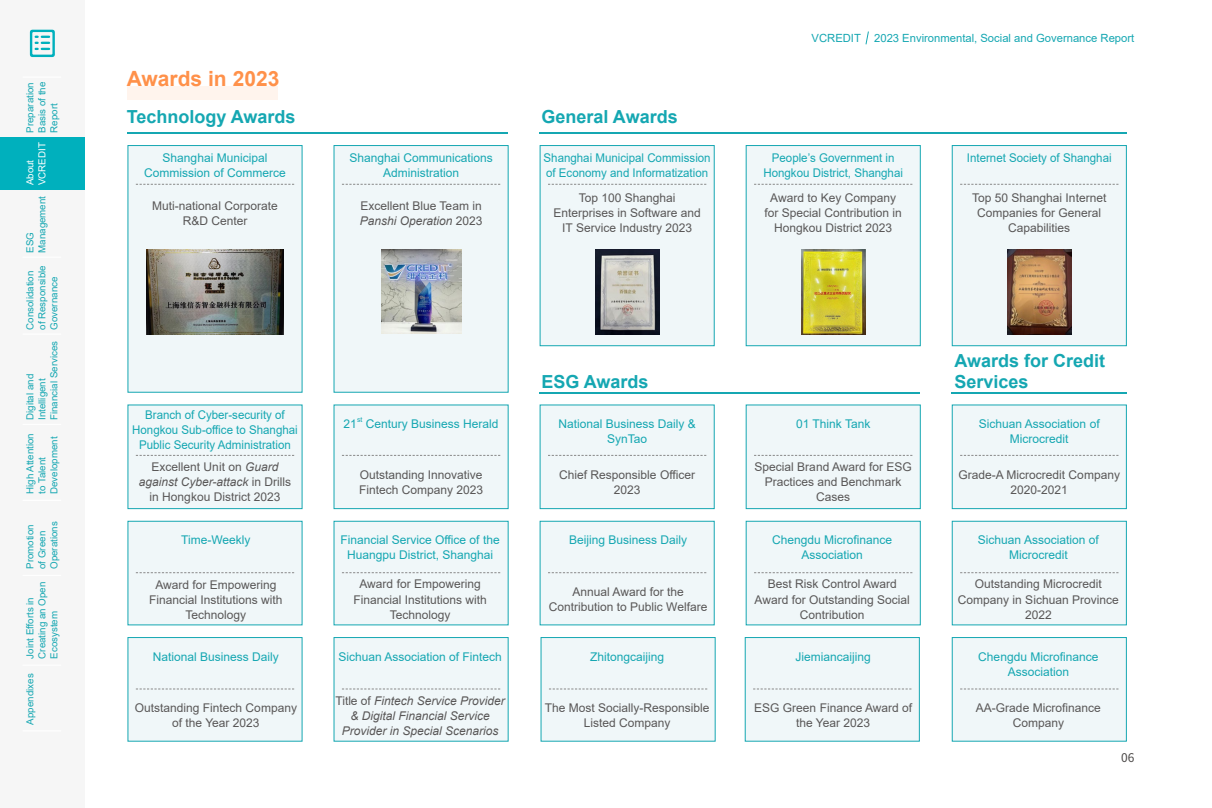
<style>
.page{position:relative;width:1212px;height:808px;background:#fff}
.page>*{position:absolute;margin:0;border:0;box-sizing:border-box;transform-origin:0 0}
.t1{font:700 21px "Arial";color:#ff914a}
.t2{font:700 18px/21px "Arial";color:#15a7b2}
.t3{font:12px/15px "Arial";color:#595757;text-align:center}
.t4{font:12px/15px "Arial";color:#15a7b2;text-align:center}
.t5{font:12px/15px "Arial";color:#15a7b2;text-align:center;scale:.96 1}
.t6{font:italic 12px/15px "Arial";color:#595757;text-align:center}
.t7{font:12px "Source Han Sans CN";color:#4c4948}
.t8{font:11.25px "Arial";color:#15a7b2}
.t9{font:9.75px/12px "Arial";color:#15a7b2}
.t10{font:9.75px/12px "Arial";color:#fff}
.t11{font:7.05px "Arial";color:#15a7b2}
.s1{font-style:italic}
.s2{font-style:normal}
</style>
<div class="page">
<div style="left:0;top:0;width:85px;height:808px;background:#f6f6f6"></div>
<div style="left:0;top:137px;width:85px;height:53px;background:#00b0bd"></div>
<svg style="left:30px;top:30px;width:25px;height:27px"></svg>
<hr style="left:23px;top:77px;width:38px;height:1px;background:#fff">
<hr style="left:23px;top:257px;width:38px;height:1px;background:#fff">
<hr style="left:23px;top:334px;width:38px;height:1px;background:#fff">
<hr style="left:23px;top:424px;width:38px;height:1px;background:#fff">
<hr style="left:23px;top:500px;width:38px;height:1px;background:#fff">
<hr style="left:23px;top:575px;width:38px;height:1px;background:#fff">
<hr style="left:23px;top:664px;width:38px;height:2px;background:#fff">
<hr style="left:23px;top:730px;width:38px;height:1px;background:#fff">
<svg style="left:865px;top:31px;width:4px;height:14px"></svg>
<div style="left:127px;top:86px;width:151px;height:13px;background:#fff4ed"></div>
<div style="left:334px;top:405px;width:174px;height:104px;background:#f0f7f9;border:1px solid #15a7b2"></div>
<div style="left:746px;top:405px;width:175px;height:104px;background:#f0f7f9;border:1px solid #15a7b2"></div>
<div style="left:952px;top:405px;width:175px;height:104px;background:#f0f7f9;border:1px solid #15a7b2"></div>
<div style="left:334px;top:521px;width:174px;height:104px;background:#f0f7f9;border:1px solid #15a7b2"></div>
<div style="left:746px;top:521px;width:175px;height:104px;background:#f0f7f9;border:1px solid #15a7b2"></div>
<div style="left:952px;top:521px;width:175px;height:104px;background:#f0f7f9;border:1px solid #15a7b2"></div>
<div style="left:128px;top:405px;width:174px;height:104px;background:#f0f7f9;border:1px solid #15a7b2"></div>
<div style="left:540px;top:405px;width:174px;height:104px;background:#f0f7f9;border:1px solid #15a7b2"></div>
<div style="left:128px;top:521px;width:174px;height:104px;background:#f0f7f9;border:1px solid #15a7b2"></div>
<div style="left:540px;top:521px;width:174px;height:104px;background:#f0f7f9;border:1px solid #15a7b2"></div>
<svg style="left:136px;top:455px;width:158px;height:1px"></svg>
<svg style="left:548px;top:455px;width:158px;height:1px"></svg>
<svg style="left:342px;top:455px;width:158px;height:1px"></svg>
<svg style="left:754px;top:455px;width:158px;height:1px"></svg>
<svg style="left:960px;top:455px;width:158px;height:1px"></svg>
<svg style="left:136px;top:572px;width:158px;height:1px"></svg>
<svg style="left:548px;top:572px;width:158px;height:1px"></svg>
<svg style="left:342px;top:572px;width:158px;height:1px"></svg>
<svg style="left:754px;top:572px;width:158px;height:1px"></svg>
<svg style="left:960px;top:572px;width:158px;height:1px"></svg>
<hr style="left:540px;top:393px;width:380px;height:1px;background:#15a7b2">
<hr style="left:952px;top:393px;width:175px;height:1px;background:#15a7b2">
<div style="left:334px;top:637px;width:174px;height:104px;background:#f0f7f9;border:1px solid #15a7b2"></div>
<div style="left:952px;top:637px;width:175px;height:104px;background:#f0f7f9;border:1px solid #15a7b2"></div>
<div style="left:128px;top:637px;width:174px;height:104px;background:#f0f7f9;border:1px solid #15a7b2"></div>
<svg style="left:136px;top:689px;width:158px;height:1px"></svg>
<svg style="left:342px;top:689px;width:158px;height:1px"></svg>
<svg style="left:960px;top:689px;width:158px;height:1px"></svg>
<div style="left:745px;top:637px;width:175px;height:104px;background:#f0f7f9;border:1px solid #15a7b2"></div>
<svg style="left:753px;top:689px;width:158px;height:1px"></svg>
<div style="left:541px;top:637px;width:174px;height:104px;background:#f0f7f9;border:1px solid #15a7b2"></div>
<svg style="left:549px;top:689px;width:158px;height:1px"></svg>
<div style="left:540px;top:145px;width:174px;height:201px;background:#f0f7f9;border:1px solid #15a7b2"></div>
<div style="left:746px;top:145px;width:175px;height:201px;background:#f0f7f9;border:1px solid #15a7b2"></div>
<div style="left:952px;top:145px;width:175px;height:201px;background:#f0f7f9;border:1px solid #15a7b2"></div>
<svg style="left:548px;top:184px;width:158px;height:1px"></svg>
<svg style="left:754px;top:184px;width:158px;height:1px"></svg>
<svg style="left:960px;top:184px;width:158px;height:1px"></svg>
<img style="left:595px;top:250px;width:64px;height:84px">
<div style="left:334px;top:145px;width:174px;height:248px;background:#f0f7f9;border:1px solid #15a7b2"></div>
<div style="left:128px;top:145px;width:174px;height:248px;background:#f0f7f9;border:1px solid #15a7b2"></div>
<img style="left:147px;top:250px;width:136px;height:85px">
<img style="left:381px;top:250px;width:80px;height:84px">
<svg style="left:136px;top:184px;width:158px;height:1px"></svg>
<svg style="left:342px;top:184px;width:158px;height:1px"></svg>
<hr style="left:540px;top:132px;width:587px;height:2px;background:#15a7b2">
<img style="left:1007px;top:250px;width:64px;height:85px">
<img style="left:801px;top:250px;width:64px;height:85px">
<hr style="left:128px;top:132px;width:380px;height:2px;background:#15a7b2">
<p class="t9" style="left:24px;top:133px;width:52px;text-align:justify;rotate:-90deg">Preparation Basis of the Report</p>
<p class="t10" style="left:24px;top:185px;width:44px;rotate:-90deg">About<br>VCREDIT</p>
<p class="t9" style="left:24px;top:253px;width:58px;rotate:-90deg">ESG<br>Management</p>
<p class="t9" style="left:24px;top:330px;width:66px;rotate:-90deg">Consolidation of Responsible<br>Governance</p>
<p class="t9" style="left:24px;top:420px;width:81px;rotate:-90deg">Digital and<br>Intelligent<br>Financial Services</p>
<p class="t9" style="left:24px;top:494px;width:62px;rotate:-90deg">High Attention to Talent<br>Development</p>
<p class="t9" style="left:24px;top:569px;width:49px;rotate:-90deg">Promotion of Green<br>Operations</p>
<p class="t9" style="left:24px;top:659px;width:78px;rotate:-90deg">Joint Efforts in<br>Creating an Open<br>Ecosystem</p>
<p class="t9" style="left:24px;top:724px;width:52px;rotate:-90deg">Appendixes</p>
<h1 class="t1" style="left:127px;top:64px;width:154px">Awards in 2023</h1>
<h2 class="t2" style="left:127px;top:106px;width:170px">Technology Awards</h2>
<p class="t4" style="left:144px;top:150px;width:143px">Shanghai Municipal<br>Commission of Commerce</p>
<p class="t3" style="left:152px;top:198px;width:127px">Muti-national Corporate<br>R&amp;D Center</p>
<h2 class="t2" style="left:542px;top:106px;width:138px">General Awards</h2>
<p class="t8" style="left:811px;top:30px;width:324px">VCREDIT 2023 Environmental, Social and Governance Report</p>
<p class="t4" style="left:349px;top:150px;width:145px">Shanghai Communications<br>Administration</p>
<p class="t5" style="left:544px;top:150px;width:176px;text-align:left">Shanghai Municipal Commission of Economy and Informatization</p>
<p class="t5" style="left:763px;top:150px;width:147px">People’s Government in<br>Hongkou District, Shanghai</p>
<p class="t5" style="left:967px;top:150px;width:152px">Internet Society of Shanghai</p>
<p class="t3" style="left:360px;top:198px;width:124px;text-align:left">Excellent Blue Team in<br><span class="s1">Panshi Operation</span> 2023</p>
<p class="t3" style="left:553px;top:191px;width:149px">Top 100 Shanghai<br>Enterprises in Software and<br>IT Service Industry 2023</p>
<p class="t3" style="left:764px;top:191px;width:139px">Award to Key Company for Special Contribution in<br>Hongkou District 2023</p>
<p class="t3" style="left:972px;top:191px;width:136px">Top 50 Shanghai Internet<br>Companies for General<br>Capabilities</p>
<h2 class="t2" style="left:542px;top:371px;width:109px">ESG Awards</h2>
<h2 class="t2" style="left:954px;top:350px;width:152px">Awards for Credit<br>Services</h2>
<p class="t5" style="left:132px;top:407px;width:174px">Branch of Cyber-security of<br>Hongkou Sub-office to Shanghai<br>Public Security Administration</p>
<p class="t4" style="left:558px;top:416px;width:139px">National Business Daily &amp;<br>SynTao</p>
<p class="t4" style="left:344px;top:416px;width:15px">21</p>
<p class="t11" style="left:357px;top:415px;width:7px">st</p>
<p class="t4" style="left:366px;top:416px;width:134px">Century Business Herald</p>
<p class="t4" style="left:796px;top:416px;width:76px">01 Think Tank</p>
<p class="t4" style="left:979px;top:416px;width:122px">Sichuan Association of<br>Microcredit</p>
<p class="t3" style="left:139px;top:459px;width:154px">Excellent Unit on <span class="s1">Guard against Cyber-attack</span> in Drills in Hongkou District 2023</p>
<p class="t3" style="left:559px;top:467px;width:137px">Chief Responsible Officer<br>2023</p>
<p class="t3" style="left:359px;top:467px;width:126px;text-align:left">Outstanding Innovative<br>Fintech Company 2023</p>
<p class="t3" style="left:755px;top:459px;width:159px">Special Brand Award for ESG<br>Practices and Benchmark<br>Cases</p>
<p class="t3" style="left:958px;top:467px;width:163px">Grade-A Microcredit Company<br>2020-2021</p>
<p class="t4" style="left:341px;top:532px;width:161px">Financial Service Office of the<br>Huangpu District, Shanghai</p>
<p class="t4" style="left:772px;top:532px;width:122px">Chengdu Microfinance<br>Association</p>
<p class="t4" style="left:978px;top:532px;width:122px">Sichuan Association of<br>Microcredit</p>
<p class="t4" style="left:181px;top:532px;width:71px">Time-Weekly</p>
<p class="t4" style="left:569px;top:532px;width:120px">Beijing Business Daily</p>
<p class="t3" style="left:353px;top:577px;width:135px">Award for Empowering<br>Financial Institutions with<br>Technology</p>
<p class="t3" style="left:755px;top:577px;width:157px">Best Risk Control Award<br>Award for Outstanding Social<br>Contribution</p>
<p class="t3" style="left:958px;top:577px;width:162px">Outstanding Microcredit<br>Company in Sichuan Province<br>2022</p>
<p class="t3" style="left:149px;top:577px;width:135px">Award for Empowering<br>Financial Institutions with<br>Technology</p>
<p class="t3" style="left:549px;top:584px;width:160px">Annual Award for the<br>Contribution to Public Welfare</p>
<p class="t4" style="left:153px;top:650px;width:128px">National Business Daily</p>
<p class="t3" style="left:135px;top:700px;width:164px">Outstanding Fintech Company of the Year 2023</p>
<p class="t4" style="left:338px;top:650px;width:165px">Sichuan Association of Fintech</p>
<p class="t4" style="left:590px;top:650px;width:76px">Zhitongcaijing</p>
<p class="t4" style="left:978px;top:650px;width:122px">Chengdu Microfinance<br>Association</p>
<p class="t4" style="left:795px;top:650px;width:77px">Jiemiancaijing</p>
<p class="t6" style="left:335px;top:693px;width:171px"><span class="s2">Title of</span> Fintech Service Provider &amp; Digital Financial Service<br>Provider in Special Scenarios</p>
<p class="t3" style="left:976px;top:700px;width:126px">AA-Grade Microfinance<br>Company</p>
<p class="t3" style="left:545px;top:700px;width:166px">The Most Socially-Responsible<br>Listed Company</p>
<p class="t3" style="left:754px;top:700px;width:159px">ESG Green Finance Award of the Year 2023</p>
<p class="t7" style="left:1121px;top:750px;width:15px">06</p>
</div>
